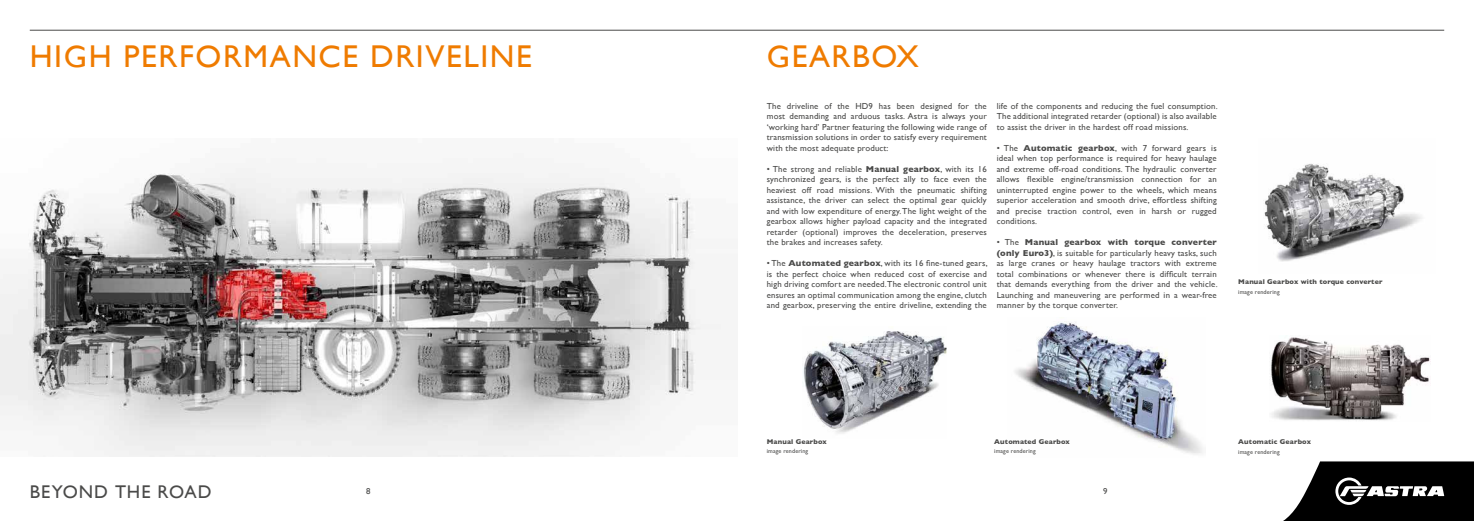
<style>
.page{position:relative;width:1474px;height:521px;background:#fff}
.page>*{position:absolute;margin:0;border:0;box-sizing:border-box;transform-origin:0 0}
.t1{font:31.5px "Gill Sans";letter-spacing:.05em;color:#ef7b00}
.t2{font:18.38px "Gill Sans";letter-spacing:.055em;color:#4a4a49}
.t3{font:8.75px/10.5px "Gill Sans";letter-spacing:.02em;color:#4a4a49;text-align:justify}
.t4{font:700 7px "Gill Sans";letter-spacing:.02em;color:#4a4a49}
.t5{font:6.12px "Gill Sans";letter-spacing:.02em;color:#4a4a49}
.s1{font-weight:700}
</style>
<div class="page">
<hr style="left:30px;top:30px;width:1414px;height:1px;background:#4a4a49">
<svg style="left:1283px;top:461px;width:190px;height:60px"></svg>
<img style="left:1264px;top:163px;width:158px;height:99px">
<img style="left:1015px;top:321px;width:188px;height:133px">
<img style="left:1271px;top:337px;width:159px;height:84px">
<img style="left:803px;top:331px;width:143px;height:103px">
<img style="left:0;top:168px;width:721px;height:288px">
<h1 class="t1" style="left:30px;top:43px;width:503px">HIGH PERFORMANCE DRIVELINE</h1>
<h1 class="t1" style="left:766px;top:43px;width:153px">GEARBOX</h1>
<p class="t3" style="left:766px;top:101px;width:221px">The driveline of the HD9 has been designed for the most demanding and arduous tasks. Astra is always your ‘working hard’ Partner featuring the following wide range of transmission solutions in order to satisfy every requirement with the most adequate product:</p>
<p class="t3" style="left:766px;top:164px;width:221px">• The strong and reliable <span class="s1">Manual gearbox</span>, with its 16 synchronized gears, is the perfect ally to face even the heaviest off road missions. With the pneumatic shifting assistance, the driver can select the optimal gear quickly and with low expenditure of energy. The light weight of the gearbox allows higher payload capacity and the integrated retarder (optional) improves the deceleration, preserves the brakes and increases safety.</p>
<p class="t3" style="left:766px;top:259px;width:222px">• The <span class="s1">Automated gearbox</span>, with its 16 fine-tuned gears, is the perfect choice when reduced cost of exercise and high driving comfort are needed.The electronic control unit ensures an optimal communication among the engine, clutch and gearbox, preserving the entire driveline, extending the</p>
<p class="t3" style="left:996px;top:101px;width:222px">life of the components and reducing the fuel consumption.<br>The additional integrated retarder (optional) is also available to assist the driver in the hardest off road missions.</p>
<p class="t3" style="left:996px;top:143px;width:221px">• The <span class="s1">Automatic gearbox</span>, with 7 forward gears is ideal when top performance is required for heavy haulage and extreme off-road conditions. The hydraulic converter allows flexible engine/transmission connection for an uninterrupted engine power to the wheels, which means superior acceleration and smooth drive, effortless shifting and precise traction control, even in harsh or rugged conditions.</p>
<p class="t3" style="left:996px;top:238px;width:222px">• The <span class="s1">Manual gearbox with torque converter (only Euro3)</span>, is suitable for particularly heavy tasks, such as large cranes or heavy haulage tractors with extreme total combinations or whenever there is difficult terrain that demands everything from the driver and the vehicle.<br>Launching and maneuvering are performed in a wear-free manner by the torque converter.</p>
<p class="t4" style="left:1238px;top:279px;width:146px">Manual Gearbox with torque converter</p>
<p class="t5" style="left:1238px;top:289px;width:43px">image rendering</p>
<p class="t4" style="left:766px;top:438px;width:62px">Manual Gearbox</p>
<p class="t5" style="left:766px;top:448px;width:43px">image rendering</p>
<p class="t4" style="left:994px;top:438px;width:77px">Automated Gearbox</p>
<p class="t5" style="left:994px;top:448px;width:43px">image rendering</p>
<h2 class="t2" style="left:30px;top:484px;width:183px">BEYOND THE ROAD</h2>
<p class="t3" style="left:366px;top:487px;width:6px">8</p>
<p class="t3" style="left:1103px;top:487px;width:6px">9</p>
<p class="t4" style="left:1238px;top:439px;width:74px">Automatic Gearbox</p>
<p class="t5" style="left:1238px;top:449px;width:43px">image rendering</p>
</div>
